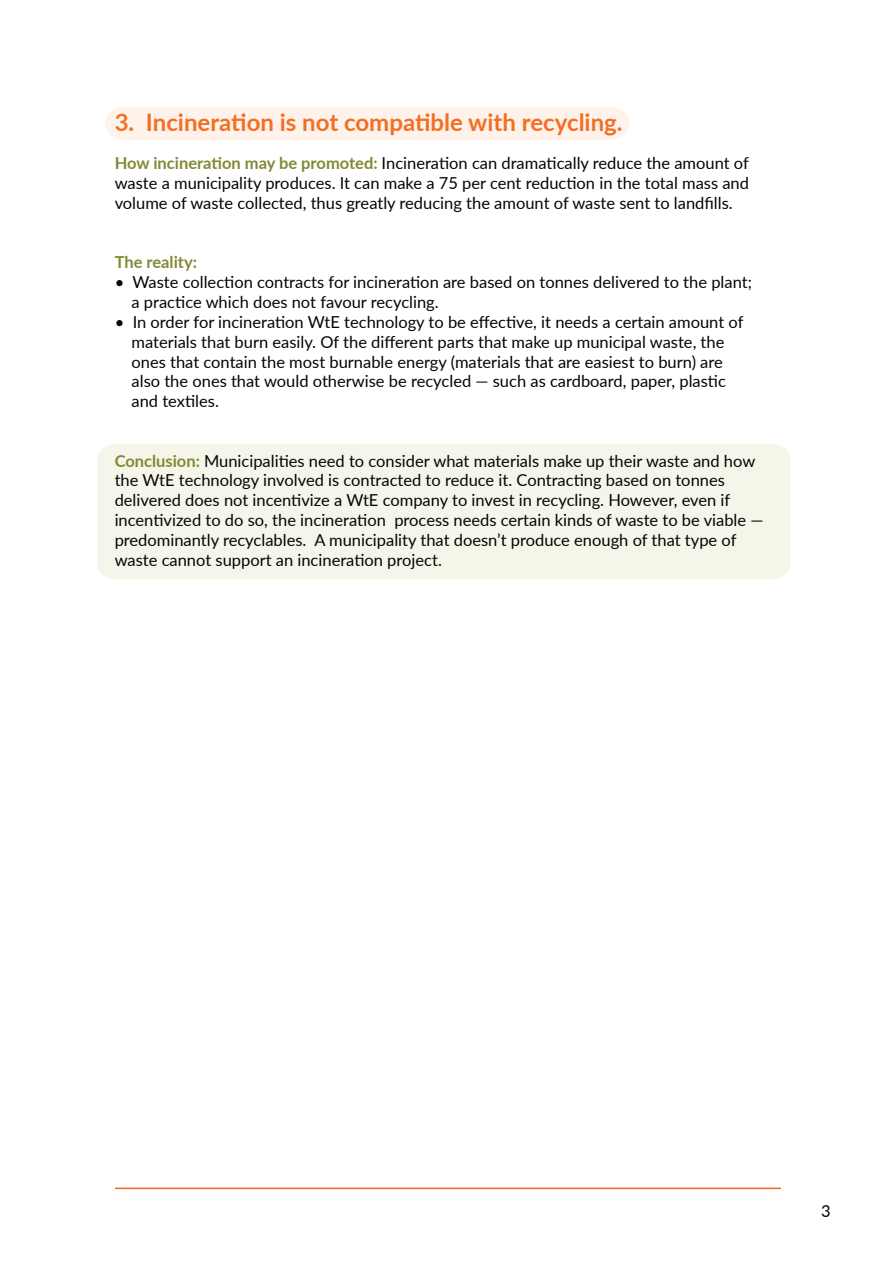
<style>
.page{position:relative;width:893px;height:1263px;background:#fff}
.page>*{position:absolute;margin:0;border:0;box-sizing:border-box;transform-origin:0 0}
.t1{font:700 24px "Lato";color:#f36f24}
.t2{font:16.5px/19.8px "Lato";color:#050504}
.t3{font:700 16.5px "Lato";color:#848935}
.s1{font-weight:700;color:#848935}
</style>
<div class="page">
<div style="left:105px;top:107px;width:525px;height:33px;background:#fef2eb"></div>
<div style="left:97px;top:444px;width:693px;height:135px;background:#f5f5ea"></div>
<hr style="left:115px;top:1187px;width:666px;height:2px;background:#f36825">
<h1 class="t1" style="left:115px;top:105px;width:509px">3. Incineration is not compatible with recycling.</h1>
<p class="t2" style="left:115px;top:153px;width:636px;text-align:justify"><span class="s1">How incineration may be promoted:</span> Incineration can dramatically reduce the amount of waste a municipality produces. It can make a 75 per cent reduction in the total mass and volume of waste collected, thus greatly reducing the amount of waste sent to landfills.</p>
<p class="t3" style="left:115px;top:250px;width:84px">The reality:</p>
<p class="t2" style="left:132px;top:272px;width:622px;text-indent:-17px">• Waste collection contracts for incineration are based on tonnes delivered to the plant; a practice which does not favour recycling.</p>
<p class="t2" style="left:132px;top:311px;width:613px;text-indent:-17px">• In order for incineration WtE technology to be effective, it needs a certain amount of materials that burn easily. Of the different parts that make up municipal waste, the ones that contain the most burnable energy (materials that are easiest to burn) are also the ones that would otherwise be recycled — such as cardboard, paper, plastic and textiles.</p>
<p class="t2" style="left:115px;top:450px;width:650px"><span class="s1">Conclusion:</span> Municipalities need to consider what materials make up their waste and how the WtE technology involved is contracted to reduce it. Contracting based on tonnes delivered does not incentivize a WtE company to invest in recycling. However, even if incentivized to do so, the incineration process needs certain kinds of waste to be viable — predominantly recyclables. A municipality that doesn’t produce enough of that type of waste cannot support an incineration project.</p>
<p class="t2" style="left:821px;top:1201px;width:11px">3</p>
</div>
